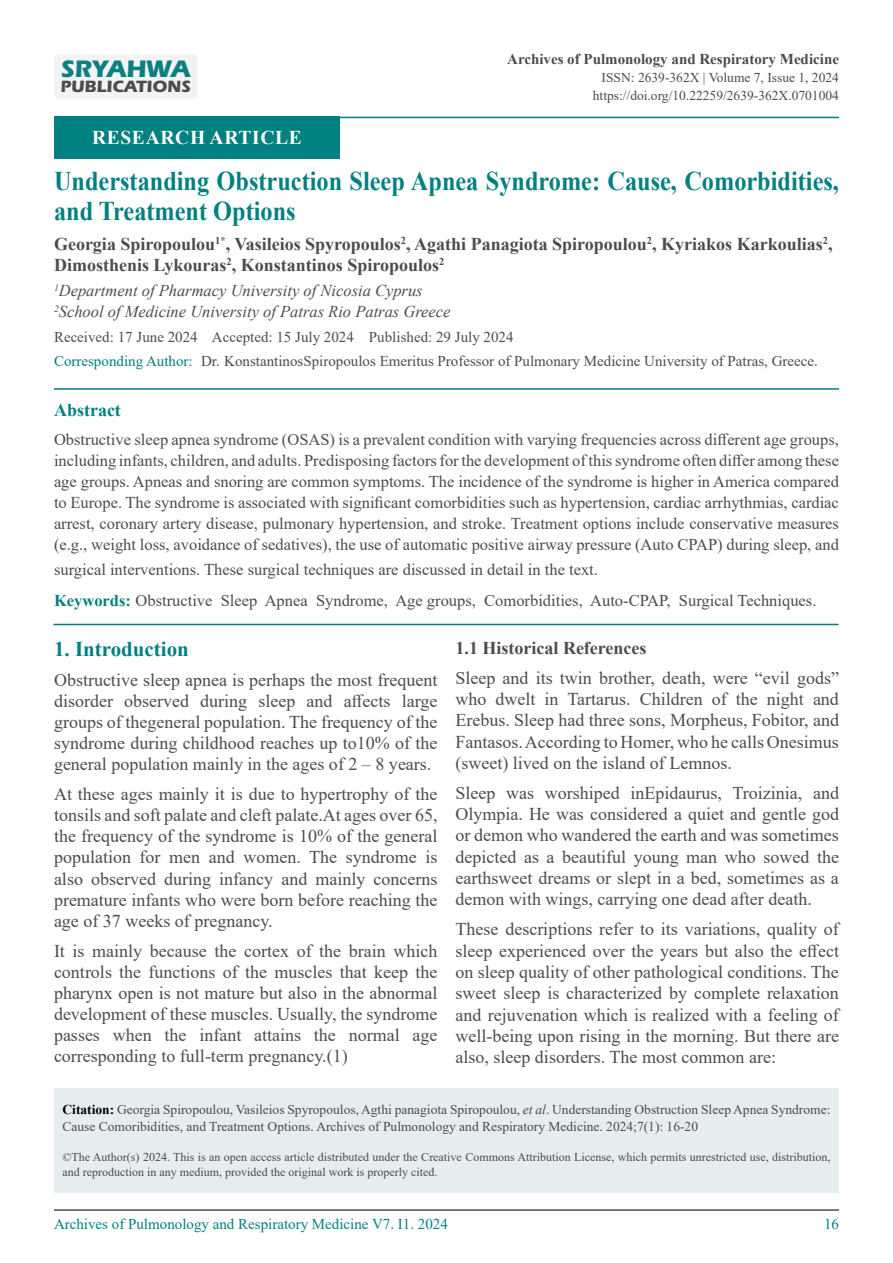
<style>
.page{position:relative;width:893px;height:1263px;background:#fff}
.page>*{position:absolute;margin:0;border:0;box-sizing:border-box;transform-origin:0 0}
.t1{font:700 27px/30px "Times New Roman";color:#008080;scale:.9 1}
.t2{font:700 24.75px "ITC Eras Std";color:#0c8081}
.t3{font:700 21px "Times New Roman";color:#008080}
.t4{font:700 19.5px "Times New Roman";letter-spacing:.035em;color:#fff}
.t5{font:18px/21.1px "Times New Roman";color:#4b4c4d;text-align:justify}
.t6{font:700 18px/21px "Times New Roman";color:#4b4c4d}
.t7{font:700 18px "Times New Roman";color:#008080}
.t8{font:700 16.95px "ITC Eras Std";color:#4b4c4d}
.t9{font:16.5px/21px "Times New Roman";color:#4b4c4d;text-align:justify}
.t10{font:italic 16.5px "Times New Roman";color:#4b4c4d}
.t11{font:15px "Times New Roman";color:#4b4c4d}
.t12{font:15px "Times New Roman";color:#4d4d4f}
.t13{font:15px "Times New Roman";color:#008080}
.t14{font:700 15px "Times New Roman";color:#4b4c4d}
.t15{font:13.5px/18px "Times New Roman";color:#4b4c4d;text-align:right}
.t16{font:12px/15px "Times New Roman";color:#4b4c4d}
.s1{color:#008080}
.s2{font-weight:700;color:#008080}
.s3{font-weight:700;color:#000}
.s4{font-style:italic}
</style>
<div class="page">
<hr style="left:54px;top:1209px;width:785px;height:2px;background:#4b4c4d">
<div style="left:54px;top:54px;width:143px;height:45px;background:#f2f3f4;border-radius:4px"></div>
<hr style="left:54px;top:117px;width:785px;height:1px;background:#008080">
<div style="left:54px;top:117px;width:286px;height:42px;background:#008080"></div>
<hr style="left:54px;top:388px;width:785px;height:2px;background:#007f80">
<hr style="left:53px;top:624px;width:785px;height:1px;background:#007f80">
<div style="left:54px;top:1088px;width:785px;height:105px;background:#e5edef"></div>
<p class="t2" style="left:60px;top:55px;width:131px">SRYAHWA</p>
<p class="t8" style="left:60px;top:77px;width:132px">PUBLICATIONS</p>
<p class="t14" style="left:507px;top:48px;width:333px">Archives of Pulmonology and Respiratory Medicine</p>
<p class="t15" style="left:593px;top:68px;width:248px">ISSN: 2639-362X | Volume 7, Issue 1, 2024 https://doi.org/10.22259/2639-362X.0701004</p>
<p class="t4" style="left:92px;top:124px;width:211px">research article</p>
<p class="t1" style="left:54px;top:165px;width:874px">Understanding Obstruction Sleep Apnea Syndrome: Cause, Comorbidities, and Treatment Options</p>
<p class="t6" style="left:54px;top:233px;width:780px">Georgia Spiropoulou<sup>1*</sup>, Vasileios Spyropoulos<sup>2</sup>, Agathi Panagiota Spiropoulou<sup>2</sup>, Kyriakos Karkoulias<sup>2</sup>,<br>Dimosthenis Lykouras<sup>2</sup>, Konstantinos Spiropoulos<sup>2</sup></p>
<p class="t10" style="left:54px;top:279px;width:370px"><sup>1</sup>Department of Pharmacy University of Nicosia Cyprus</p>
<p class="t10" style="left:54px;top:300px;width:398px"><sup>2</sup>School of Medicine University of Patras Rio Patras Greece</p>
<p class="t12" style="left:54px;top:326px;width:461px">Received: 17 June 2024 Accepted: 15 July 2024 Published: 29 July 2024</p>
<p class="t11" style="left:54px;top:350px;width:765px"><span class="s1">Corresponding Author:</span> Dr. KonstantinosSpiropoulos Emeritus Professor of Pulmonary Medicine University of Patras, Greece.</p>
<p class="t7" style="left:54px;top:397px;width:68px">Abstract</p>
<p class="t9" style="left:54px;top:429px;width:786px">Obstructive sleep apnea syndrome (OSAS) is a prevalent condition with varying frequencies across different age groups, including infants, children, and adults. Predisposing factors for the development of this syndrome often differ among these age groups. Apneas and snoring are common symptoms. The incidence of the syndrome is higher in America compared to Europe. The syndrome is associated with significant comorbidities such as hypertension, cardiac arrhythmias, cardiac arrest, coronary artery disease, pulmonary hypertension, and stroke. Treatment options include conservative measures (e.g., weight loss, avoidance of sedatives), the use of automatic positive airway pressure (Auto CPAP) during sleep, and</p>
<p class="t9" style="left:54px;top:559px;width:545px">surgical interventions. These surgical techniques are discussed in detail in the text.</p>
<p class="t9" style="left:54px;top:589px;width:764px"><span class="s2">Keywords:</span> Obstructive Sleep Apnea Syndrome, Age groups, Comorbidities, Auto-CPAP, Surgical Techniques.</p>
<p class="t3" style="left:54px;top:634px;width:136px">1. Introduction</p>
<p class="t5" style="left:54px;top:668px;width:385px">Obstructive sleep apnea is perhaps the most frequent disorder observed during sleep and affects large groups of thegeneral population. The frequency of the syndrome during childhood reaches up to10% of the general population mainly in the ages of 2 – 8 years.</p>
<p class="t5" style="left:54px;top:783px;width:385px">At these ages mainly it is due to hypertrophy of the tonsils and soft palate and cleft palate.At ages over 65, the frequency of the syndrome is 10% of the general population for men and women. The syndrome is also observed during infancy and mainly concerns premature infants who were born before reaching the age of 37 weeks of pregnancy.</p>
<p class="t5" style="left:54px;top:939px;width:385px">It is mainly because the cortex of the brain which controls the functions of the muscles that keep the pharynx open is not mature but also in the abnormal development of these muscles. Usually, the syndrome passes when the infant attains the normal age corresponding to full-term pregnancy.(1)</p>
<p class="t6" style="left:455px;top:637px;width:193px">1.1 Historical References</p>
<p class="t5" style="left:455px;top:666px;width:385px">Sleep and its twin brother, death, were “evil gods” who dwelt in Tartarus. Children of the night and Erebus. Sleep had three sons, Morpheus, Fobitor, and Fantasos. According to Homer, who he calls Onesimus (sweet) lived on the island of Lemnos.</p>
<p class="t5" style="left:455px;top:782px;width:385px">Sleep was worshiped inEpidaurus, Troizinia, and Olympia. He was considered a quiet and gentle god or demon who wandered the earth and was sometimes depicted as a beautiful young man who sowed the earthsweet dreams or slept in a bed, sometimes as a demon with wings, carrying one dead after death.</p>
<p class="t5" style="left:455px;top:918px;width:385px">These descriptions refer to its variations, quality of sleep experienced over the years but also the effect on sleep quality of other pathological conditions. The sweet sleep is characterized by complete relaxation and rejuvenation which is realized with a feeling of well-being upon rising in the morning. But there are also, sleep disorders. The most common are:</p>
<p class="t15" style="left:63px;top:1101px;width:769px;line-height:16.5px;text-align:left"><span class="s3">Citation:</span> Georgia Spiropoulou, Vasileios Spyropoulos, Agthi panagiota Spiropoulou, <span class="s4">et al</span>. Understanding Obstruction Sleep Apnea Syndrome:<br>Cause Comoribidities, and Treatment Options. Archives of Pulmonology and Respiratory Medicine. 2024;7(1): 16-20</p>
<p class="t16" style="left:63px;top:1149px;width:769px">©The Author(s) 2024. This is an open access article distributed under the Creative Commons Attribution License, which permits unrestricted use, distribution, and reproduction in any medium, provided the original work is properly cited.</p>
<p class="t13" style="left:54px;top:1213px;width:395px">Archives of Pulmonology and Respiratory Medicine V7. I1. 2024</p>
<p class="t13" style="left:824px;top:1213px;width:16px">16</p>
</div>
